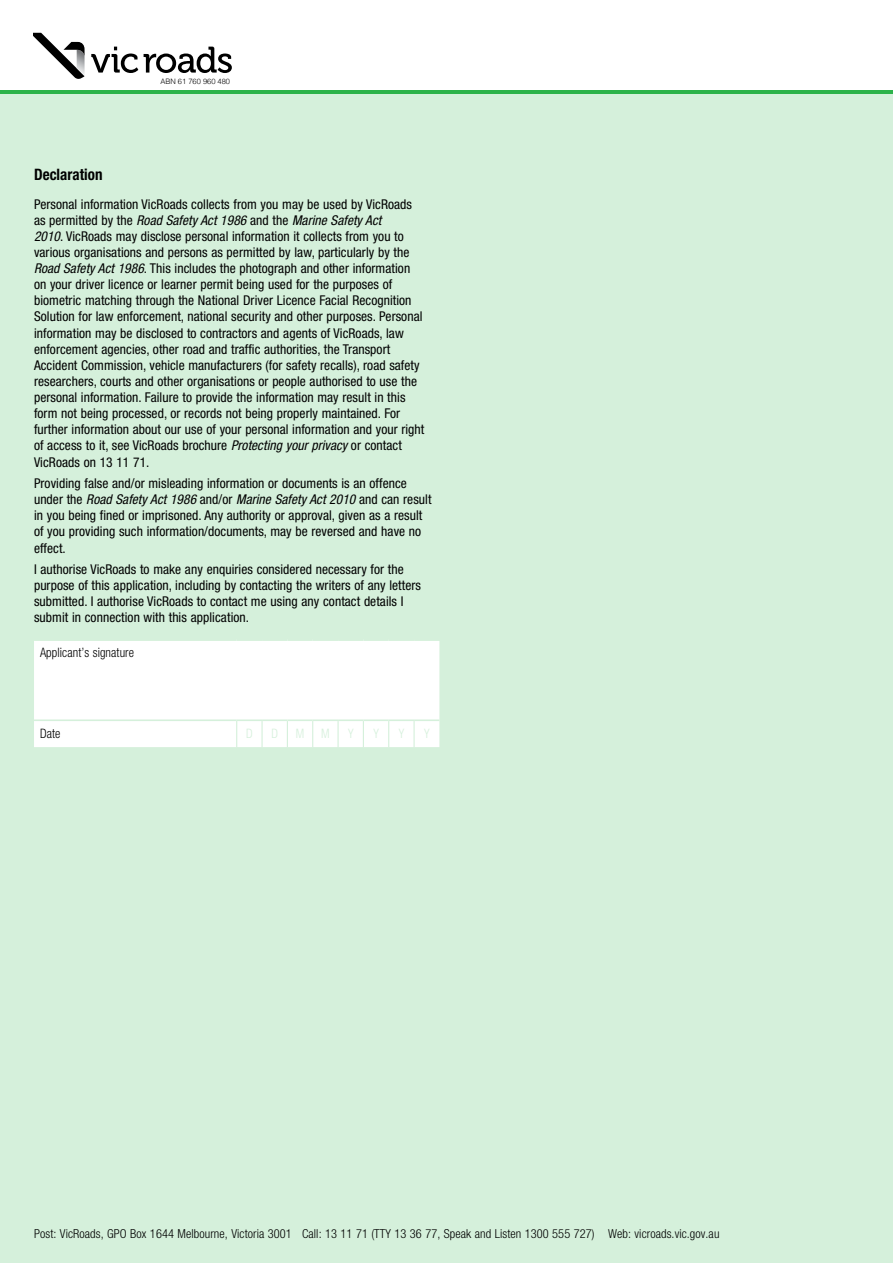
<style>
.page{position:relative;width:893px;height:1263px;background:#fff}
.page>*{position:absolute;margin:0;border:0;box-sizing:border-box;transform-origin:0 0}
._3_subhead{font:700 condensed 15.75px "Helvetica Neue LT Std";letter-spacing:.005em;color:#000;scale:.95 1}
._1_newbody{font:condensed 13.5px/16.2px "Helvetica Neue LT Std";letter-spacing:.005em;color:#000}
._5_table_copy{font:300 condensed 13.05px "Helvetica Neue LT Std";letter-spacing:.01em;color:#000;scale:.95 1}
._5_table_copy-2{font:300 condensed 13.05px "Helvetica Neue LT Std";color:#d5f0db;scale:.95 1}
.t1{font:300 condensed 12.3px "Helvetica Neue LT Std";letter-spacing:.01em;color:#000}
.t2{font:300 7.5px "Helvetica";color:#000}
.s1{font-style:italic}
</style>
<div class="page">
<div style="left:0;top:90px;width:893px;height:1173px;background:#d5f0db"></div>
<hr style="left:0;top:91px;width:893px;height:3px;background:#2cb34a">
<svg style="left:34px;top:33px;width:51px;height:46px"></svg>
<svg style="left:91px;top:47px;width:47px;height:26px"></svg>
<svg style="left:144px;top:47px;width:88px;height:26px"></svg>
<div style="left:34px;top:640px;width:405px;height:107px;background:#fff"></div>
<hr style="left:413px;top:721px;width:2px;height:26px;background:#d5f0db">
<hr style="left:414px;top:719px;width:25px;height:2px;background:#d5f0db">
<p class="t2" style="left:160px;top:75px;width:71px">ABN 61 760 960 480</p>
<p class="_3_subhead" style="left:34px;top:165px;width:74px">Declaration</p>
<p class="_1_newbody" style="left:34px;top:196px;width:392px">Personal information VicRoads collects from you may be used by VicRoads as permitted by the <span class="s1">Road Safety Act 1986</span> and the <span class="s1">Marine Safety Act<br>2010</span>. VicRoads may disclose personal information it collects from you to various organisations and persons as permitted by law, particularly by the <span class="s1">Road Safety Act 1986</span>. This includes the photograph and other information on your driver licence or learner permit being used for the purposes of biometric matching through the National Driver Licence Facial Recognition Solution for law enforcement, national security and other purposes. Personal information may be disclosed to contractors and agents of VicRoads, law enforcement agencies, other road and traffic authorities, the Transport Accident Commission, vehicle manufacturers (for safety recalls), road safety researchers, courts and other organisations or people authorised to use the personal information. Failure to provide the information may result in this form not being processed, or records not being properly maintained. For further information about our use of your personal information and your right of access to it, see VicRoads brochure <span class="s1">Protecting your privacy</span> or contact VicRoads on 13 11 71.</p>
<p class="_1_newbody" style="left:34px;top:475px;width:399px">Providing false and/or misleading information or documents is an offence under the <span class="s1">Road Safety Act 1986</span> and/or <span class="s1">Marine Safety Act 2010</span> and can result in you being fined or imprisoned. Any authority or approval, given as a result of you providing such information/documents, may be reversed and have no effect.</p>
<p class="_1_newbody" style="left:34px;top:561px;width:388px">I authorise VicRoads to make any enquiries considered necessary for the purpose of this application, including by contacting the writers of any letters submitted. I authorise VicRoads to contact me using any contact details I submit in connection with this application.</p>
<p class="_5_table_copy" style="left:40px;top:645px;width:101px">Applicant’s signature</p>
<p class="_5_table_copy" style="left:40px;top:726px;width:23px">Date</p>
<p class="_5_table_copy-2" style="left:246px;top:726px;width:8px">D</p>
<p class="_5_table_copy-2" style="left:271px;top:726px;width:8px">D</p>
<p class="_5_table_copy-2" style="left:296px;top:726px;width:10px">M</p>
<p class="_5_table_copy-2" style="left:321px;top:726px;width:10px">M</p>
<p class="_5_table_copy-2" style="left:348px;top:726px;width:7px">Y</p>
<p class="_5_table_copy-2" style="left:373px;top:726px;width:7px">Y</p>
<p class="_5_table_copy-2" style="left:399px;top:726px;width:7px">Y</p>
<p class="_5_table_copy-2" style="left:424px;top:726px;width:7px">Y</p>
<p class="t1" style="left:34px;top:1226px;width:687px">Post: VicRoads, GPO Box 1644 Melbourne, Victoria 3001 Call: 13 11 71 (TTY 13 36 77, Speak and Listen 1300 555 727) Web: vicroads.vic.gov.au</p>
</div>
